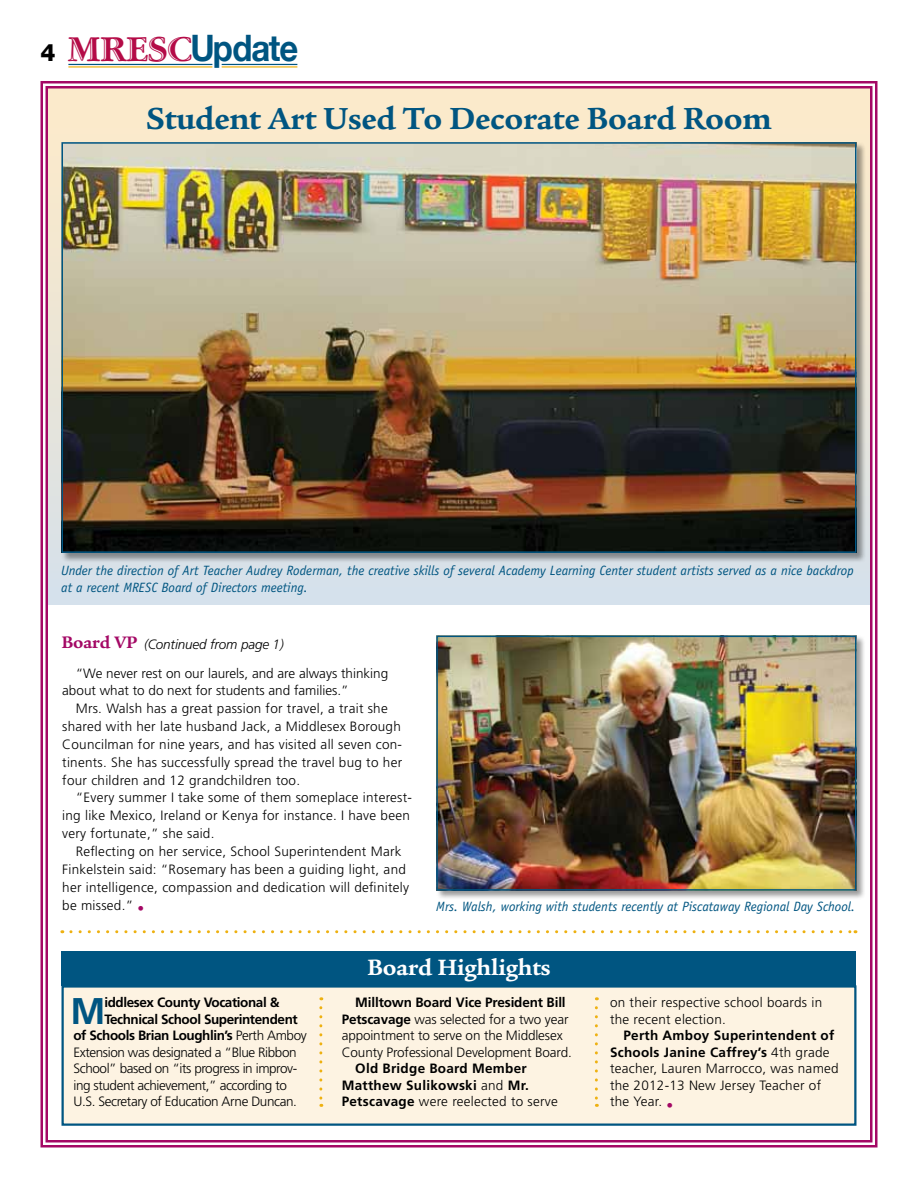
<style>
.page{position:relative;width:918px;height:1188px;background:#fff}
.page>*{position:absolute;margin:0;border:0;box-sizing:border-box;transform-origin:0 0}
.t1{font:700 37.2px "Frutiger";color:#005581}
.t2{font:700 36.45px "Helvetica Neue";letter-spacing:-.03em;color:#005581;scale:.9 1}
.t3{font:700 33px "Legacy Serif";letter-spacing:-.01em;color:#005581}
.t4{font:700 24px "Legacy Serif";letter-spacing:-.01em;color:#fff}
.t5{font:300 13.5px/16.5px "Frutiger";letter-spacing:.02em;color:#000}
.t6{font:italic 13.5px/16.5px "Officina Sans";color:#005581}
.t7{font:300 13.5px "Frutiger";letter-spacing:-.03em;color:#000}
.t8{font:300 13.5px/16.5px "Frutiger";letter-spacing:-.01em;color:#000}
.t9{font:300 13.5px/28.3px "Frutiger";color:#000}
.t10{font:700 13.5px "Frutiger";letter-spacing:-.03em;color:#000}
.t11{font:700 13.5px/16.5px "Frutiger";letter-spacing:.02em;color:#000}
.s1{font-weight:800;font-size:24px;color:#000}
.s2{font-family:"Garamond Handtooled";font-size:35.25px;color:#b40b47}
.s3{font-family:"Legacy Serif";font-weight:700;font-size:18px;color:#a40865}
.s4{font-style:italic}
.s5{color:#a40865}
.s6{font-weight:300}
.s7{font-weight:700}
</style>
<div class="page">
<hr style="left:68px;top:64px;width:144px;height:1px;background:#005581">
<hr style="left:68px;top:66px;width:144px;height:2px;background:#eeb111">
<hr style="left:222px;top:64px;width:75px;height:1px;background:#005581">
<hr style="left:222px;top:66px;width:75px;height:2px;background:#eeb111">
<img style="left:40px;top:81px;width:838px;height:1067px">
<h2 class="t2" style="left:40px;top:25px;width:288px"><span class="s1">4</span> <span class="s2">MRESC</span>Update</h2>
<h3 class="t3" style="left:146px;top:100px;width:627px">Student Art Used To Decorate Board Room</h3>
<p class="t6" style="left:61px;top:563px;width:794px">Under the direction of Art Teacher Audrey Roderman, the creative skills of several Academy Learning Center student artists served as a nice backdrop at a recent MRESC Board of Directors meeting.</p>
<p class="t9" style="left:76px;top:631px;width:314px;text-indent:-14px"><span class="s3">Board VP</span> <span class="s4">(Continued from page 1)<br></span>“We never rest on our laurels, and are always thinking</p>
<p class="t9" style="left:62px;top:677px;width:288px">about what to do next for students and families.”</p>
<p class="t5" style="left:76px;top:701px;width:314px">Mrs. Walsh has a great passion for travel, a trait she</p>
<p class="t5" style="left:62px;top:718px;width:340px">shared with her late husband Jack, a Middlesex Borough</p>
<p class="t5" style="left:62px;top:736px;width:341px">Councilman for nine years, and has visited all seven con-</p>
<p class="t5" style="left:62px;top:754px;width:341px">tinents. She has successfully spread the travel bug to her</p>
<p class="t5" style="left:62px;top:772px;width:239px">four children and 12 grandchildren too.</p>
<p class="t5" style="left:76px;top:790px;width:338px">“Every summer I take some of them someplace interest-</p>
<p class="t5" style="left:62px;top:808px;width:349px">ing like Mexico, Ireland or Kenya for instance. I have been</p>
<p class="t5" style="left:62px;top:825px;width:154px">very fortunate,” she said.</p>
<p class="t5" style="left:76px;top:843px;width:327px">Reflecting on her service, School Superintendent Mark</p>
<p class="t5" style="left:62px;top:861px;width:345px">Finkelstein said: “Rosemary has been a guiding light, and</p>
<p class="t5" style="left:62px;top:879px;width:348px">her intelligence, compassion and dedication will definitely</p>
<p class="t5" style="left:62px;top:897px;width:84px">be missed.” <span class="s5">•</span></p>
<p class="t6" style="left:436px;top:898px;width:420px">Mrs. Walsh, working with students recently at Piscataway Regional Day School.</p>
<h1 class="t1" style="left:70px;top:989px;width:31px">M</h1>
<p class="t10" style="left:104px;top:995px;width:177px">iddlesex County Vocational &amp;</p>
<p class="t10" style="left:104px;top:1011px;width:195px">Technical School Superintendent</p>
<p class="t10" style="left:73px;top:1028px;width:235px">of Schools Brian Loughlin’s <span class="s6">Perth Amboy</span></p>
<p class="t7" style="left:73px;top:1045px;width:225px">Extension was designated a “Blue Ribbon</p>
<p class="t7" style="left:73px;top:1061px;width:225px">School” based on “its progress in improv-</p>
<p class="t7" style="left:73px;top:1078px;width:215px">ing student achievement,” according to</p>
<p class="t7" style="left:73px;top:1094px;width:225px">U.S. Secretary of Education Arne Duncan.</p>
<h3 class="t4" style="left:367px;top:954px;width:185px">Board Highlights</h3>
<p class="t8" style="left:342px;top:995px;width:232px;text-indent:14px"><span class="s7">M illtown Board Vice President Bill Petscavage</span> was selected for a two year appointment to serve on the Middlesex County Professional Development Board.</p>
<p class="t11" style="left:342px;top:1061px;width:218px;text-indent:14px">Old Bridge Board Member<br>Matthew Sulikowski <span class="s6">and</span> M r.<br>Petscavage <span class="s6">were reelected to serve</span></p>
<p class="t5" style="left:610px;top:995px;width:214px">on their respective school boards in the recent election.</p>
<p class="t5" style="left:610px;top:1028px;width:230px;text-indent:14px"><span class="s7">Perth Amboy Superintendent of<br>Schools Janine Caffrey’s</span> 4th grade teacher, Lauren Marrocco, was named the 2012-13 New Jersey Teacher of the Year. <span class="s5">•</span></p>
</div>
